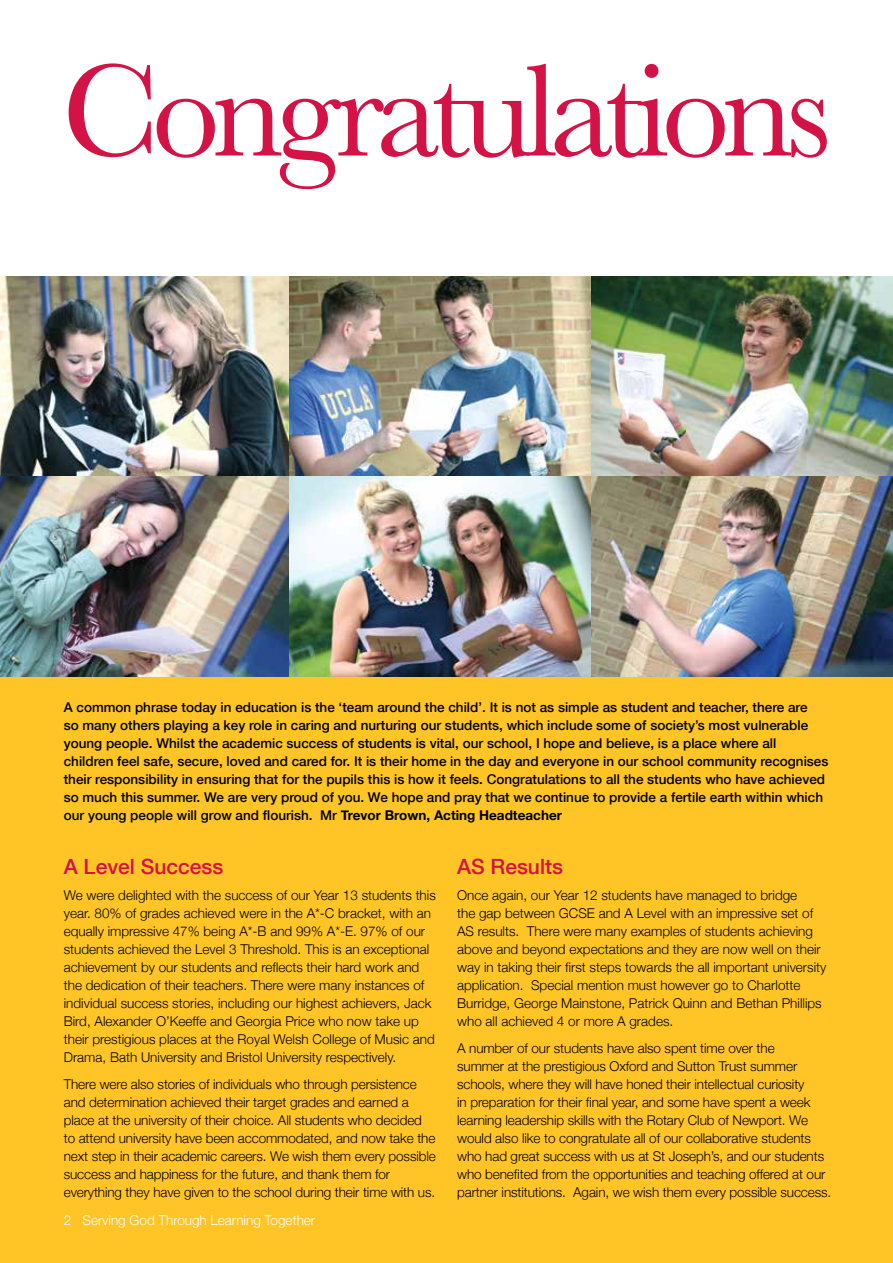
<style>
.page{position:relative;width:893px;height:1263px;background:#fff}
.page>*{position:absolute;margin:0;border:0;box-sizing:border-box;transform-origin:0 0}
.t1{font:136.5px "Baskerville";letter-spacing:-.06em;color:#d31245}
.t2{font:500 21px "Helvetica Neue";color:#d31245}
.t3{font:300 13.5px/18px "Helvetica Neue";letter-spacing:-.005em;color:#000}
.t4{font:500 13.5px/18px "Helvetica Neue";color:#000}
.t5{font:300 13.5px "Helvetica Neue";color:#fff}
.s1{font-weight:700}
</style>
<div class="page">
<div style="left:0;top:276px;width:893px;height:987px;background:#ffc425"></div>
<img style="left:0;top:276px;width:893px;height:400px">
<h1 class="t1" style="left:62px;top:31px;width:771px">Congratulations</h1>
<p class="t4" style="left:64px;top:698px;width:766px">A common phrase today in education is the ‘team around the child’. It is not as simple as student and teacher, there are<br>so many others playing a key role in caring and nurturing our students, which include some of society’s most vulnerable young people. Whilst the academic success of students is vital, our school, I hope and believe, is a place where all children feel safe, secure, loved and cared for. It is their home in the day and everyone in our school community recognises their responsibility in ensuring that for the pupils this is how it feels. Congratulations to all the students who have achieved so much this summer. We are very proud of you. We hope and pray that we continue to provide a fertile earth within which our young people will grow and flourish. Mr <span class="s1">Trevor Brown, Acting Headteacher</span></p>
<h2 class="t2" style="left:64px;top:849px;width:161px">A Level Success</h2>
<p class="t3" style="left:64px;top:886px;width:374px">We were delighted with the success of our Year 13 students this year. 80% of grades achieved were in the A*-C bracket, with an equally impressive 47% being A*-B and 99% A*-E. 97% of our students achieved the Level 3 Threshold. This is an exceptional achievement by our students and reflects their hard work and the dedication of their teachers. There were many instances of individual success stories, including our highest achievers, Jack Bird, Alexander O’Keeffe and Georgia Price who now take up their prestigious places at the Royal Welsh College of Music and Drama, Bath University and Bristol University respectively.</p>
<p class="t3" style="left:64px;top:1074px;width:374px">There were also stories of individuals who through persistence and determination achieved their target grades and earned a place at the university of their choice. All students who decided to attend university have been accommodated, and now take the next step in their academic careers. We wish them every possible success and happiness for the future, and thank them for everything they have given to the school during their time with us.</p>
<p class="t5" style="left:64px;top:1209px;width:253px">2 Serving God Through Learning Together</p>
<h2 class="t2" style="left:457px;top:849px;width:107px">AS Results</h2>
<p class="t3" style="left:457px;top:886px;width:371px">Once again, our Year 12 students have managed to bridge<br>the gap between GCSE and A Level with an impressive set of AS results. There were many examples of students achieving above and beyond expectations and they are now well on their way in taking their first steps towards the all important university application. Special mention must however go to Charlotte Burridge, George Mainstone, Patrick Quinn and Bethan Phillips who all achieved 4 or more A grades.</p>
<p class="t3" style="left:457px;top:1038px;width:376px">A number of our students have also spent time over the<br>summer at the prestigious Oxford and Sutton Trust summer schools, where they will have honed their intellectual curiosity<br>in preparation for their final year, and some have spent a week learning leadership skills with the Rotary Club of Newport. We would also like to congratulate all of our collaborative students who had great success with us at St Joseph’s, and our students who benefited from the opportunities and teaching offered at our partner institutions. Again, we wish them every possible success.</p>
</div>
